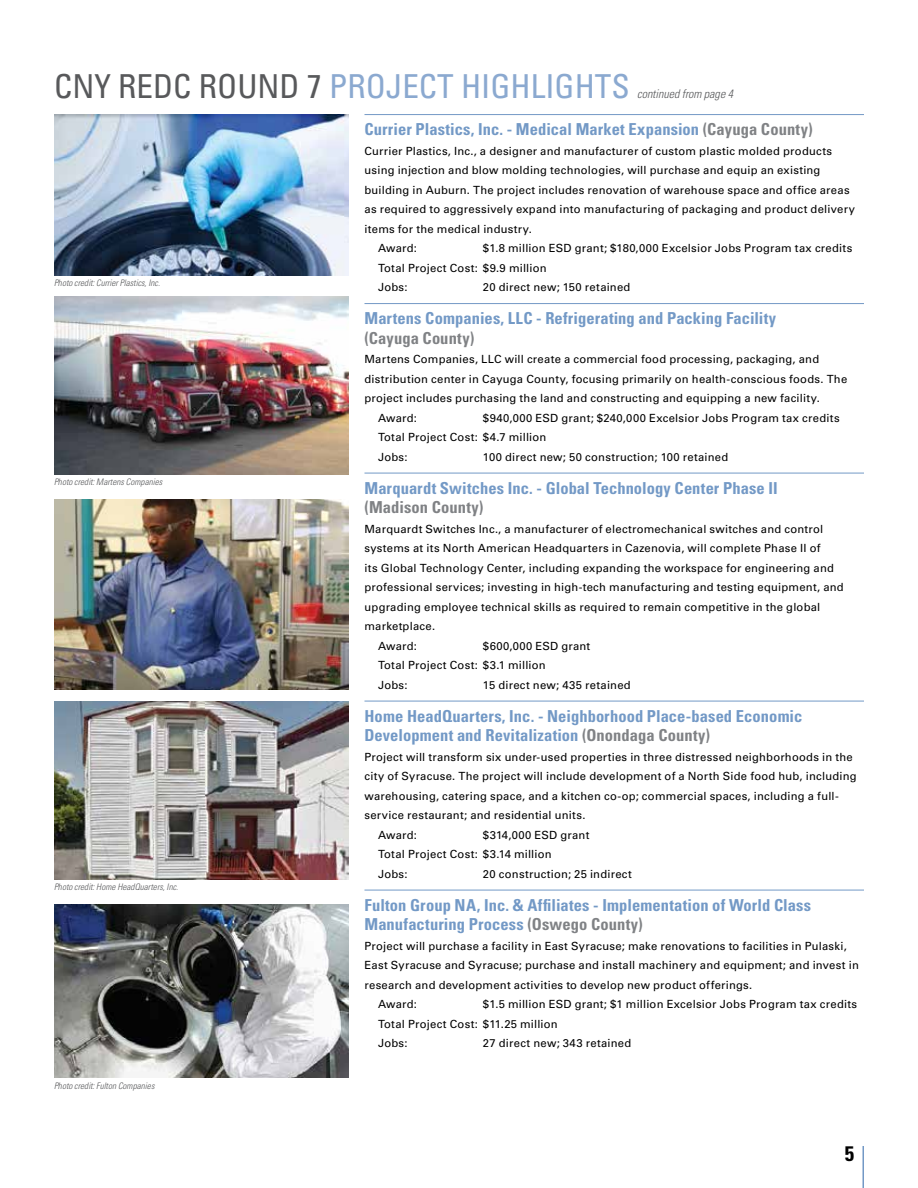
<style>
.page{position:relative;width:918px;height:1188px;background:#fff}
.page>*{position:absolute;margin:0;border:0;box-sizing:border-box;transform-origin:0 0}
.t1{font:condensed 33px "Univers LT Std";color:#8ba9d0}
.t2{font:700 condensed 21px "Univers LT Std";color:#000}
.t3{font:700 condensed 16.5px/19.5px "Univers LT Std";letter-spacing:.005em;color:#7399c6}
.t4{font:700 condensed 16.5px "Univers LT Std";letter-spacing:.005em;color:#808285}
.t5{font:italic 300 condensed 12px "Univers LT Std";color:#58595b}
.t6{font:11.25px/19.5px "Univers LT Std";letter-spacing:.02em;color:#000}
.t7{font:italic 300 condensed 9px "Univers LT Std";letter-spacing:.005em;color:#58595b}
.s1{color:#58595b}
.s2{color:#808285}
</style>
<div class="page">
<hr style="left:862px;top:1146px;width:2px;height:42px;background:#7399c6">
<hr style="left:364px;top:114px;width:500px;height:1px;background:#7399c6">
<hr style="left:364px;top:303px;width:500px;height:1px;background:#7399c6">
<hr style="left:364px;top:473px;width:500px;height:1px;background:#7399c6">
<hr style="left:364px;top:701px;width:500px;height:1px;background:#7399c6">
<hr style="left:364px;top:890px;width:500px;height:1px;background:#7399c6">
<img style="left:54px;top:297px;width:295px;height:177px">
<img style="left:54px;top:702px;width:295px;height:177px">
<img style="left:54px;top:499px;width:295px;height:191px">
<img style="left:54px;top:114px;width:295px;height:162px">
<img style="left:54px;top:904px;width:295px;height:174px">
<h1 class="t1" style="left:54px;top:66px;width:577px"><span class="s1">CNY REDC ROUND 7</span> PROJECT HIGHLIGHTS</h1>
<p class="t5" style="left:637px;top:87px;width:98px">continued from page 4</p>
<p class="t7" style="left:54px;top:277px;width:108px">Photo credit: Currier Plastics, Inc.</p>
<p class="t7" style="left:54px;top:476px;width:110px">Photo credit: Martens Companies</p>
<p class="t7" style="left:54px;top:882px;width:126px">Photo credit: Home HeadQuarters, Inc.</p>
<p class="t7" style="left:54px;top:1080px;width:102px">Photo credit: Fulton Companies</p>
<h3 class="t3" style="left:364px;top:120px;width:450px">Currier Plastics, Inc. - Medical Market Expansion <span class="s2">(Cayuga County)</span></h3>
<p class="t6" style="left:364px;top:141px;width:469px">Currier Plastics, Inc., a designer and manufacturer of custom plastic molded products</p>
<p class="t6" style="left:364px;top:161px;width:458px">using injection and blow molding technologies, will purchase and equip an existing</p>
<p class="t6" style="left:364px;top:180px;width:487px">building in Auburn. The project includes renovation of warehouse space and office areas</p>
<p class="t6" style="left:364px;top:200px;width:492px">as required to aggressively expand into manufacturing of packaging and product delivery</p>
<p class="t6" style="left:364px;top:219px;width:169px">items for the medical industry.</p>
<p class="t6" style="left:378px;top:239px;width:40px">Award:</p>
<p class="t6" style="left:378px;top:239px;width:476px;text-indent:105px">$1.8 million ESD grant; $180,000 Excelsior Jobs Program tax credits<br>Total Project Cost: $9.9 million<br>Jobs:</p>
<p class="t6" style="left:483px;top:278px;width:149px">20 direct new; 150 retained</p>
<h3 class="t3" style="left:364px;top:309px;width:413px">Martens Companies, LLC - Refrigerating and Packing Facility</h3>
<h3 class="t4" style="left:364px;top:328px;width:111px">(Cayuga County)</h3>
<p class="t6" style="left:364px;top:350px;width:456px">Martens Companies, LLC will create a commercial food processing, packaging, and</p>
<p class="t6" style="left:364px;top:369px;width:484px">distribution center in Cayuga County, focusing primarily on health-conscious foods. The</p>
<p class="t6" style="left:364px;top:389px;width:457px">project includes purchasing the land and constructing and equipping a new facility.</p>
<p class="t6" style="left:378px;top:408px;width:40px">Award:</p>
<p class="t6" style="left:378px;top:408px;width:463px;text-indent:105px">$940,000 ESD grant; $240,000 Excelsior Jobs Program tax credits<br>Total Project Cost: $4.7 million<br>Jobs:</p>
<p class="t6" style="left:483px;top:447px;width:247px">100 direct new; 50 construction; 100 retained</p>
<h3 class="t3" style="left:364px;top:478px;width:415px">Marquardt Switches Inc. - Global Technology Center Phase II</h3>
<h3 class="t4" style="left:364px;top:497px;width:120px">(Madison County)</h3>
<p class="t6" style="left:364px;top:519px;width:460px">Marquardt Switches Inc., a manufacturer of electromechanical switches and control</p>
<p class="t6" style="left:364px;top:539px;width:458px">systems at its North American Headquarters in Cazenovia, will complete Phase II of</p>
<p class="t6" style="left:364px;top:558px;width:471px">its Global Technology Center, including expanding the workspace for engineering and</p>
<p class="t6" style="left:364px;top:578px;width:481px">professional services; investing in high-tech manufacturing and testing equipment, and</p>
<p class="t6" style="left:364px;top:597px;width:457px">upgrading employee technical skills as required to remain competitive in the global</p>
<p class="t6" style="left:364px;top:617px;width:72px">marketplace.</p>
<p class="t6" style="left:378px;top:636px;width:40px">Award:</p>
<p class="t6" style="left:378px;top:636px;width:214px;text-indent:105px">$600,000 ESD grant<br>Total Project Cost: $3.1 million<br>Jobs:</p>
<p class="t6" style="left:483px;top:675px;width:149px">15 direct new; 435 retained</p>
<h3 class="t3" style="left:364px;top:706px;width:439px">Home HeadQuarters, Inc. - Neighborhood Place-based Economic<br>Development and Revitalization <span class="s2">(Onondaga County)</span></h3>
<p class="t6" style="left:364px;top:747px;width:490px">Project will transform six under-used properties in three distressed neighborhoods in the</p>
<p class="t6" style="left:364px;top:767px;width:494px">city of Syracuse. The project will include development of a North Side food hub, including</p>
<p class="t6" style="left:364px;top:786px;width:476px">warehousing, catering space, and a kitchen co-op; commercial spaces, including a full-</p>
<p class="t6" style="left:364px;top:806px;width:223px">service restaurant; and residential units.</p>
<p class="t6" style="left:378px;top:825px;width:40px">Award:</p>
<p class="t6" style="left:378px;top:825px;width:213px;text-indent:105px">$314,000 ESD grant<br>Total Project Cost: $3.14 million<br>Jobs:</p>
<p class="t6" style="left:483px;top:864px;width:150px">20 construction; 25 indirect</p>
<h3 class="t3" style="left:364px;top:895px;width:448px">Fulton Group NA, Inc. &amp; Affiliates - Implementation of World Class<br>Manufacturing Process <span class="s2">(Oswego County)</span></h3>
<p class="t6" style="left:364px;top:936px;width:484px">Project will purchase a facility in East Syracuse; make renovations to facilities in Pulaski,</p>
<p class="t6" style="left:364px;top:956px;width:496px">East Syracuse and Syracuse; purchase and install machinery and equipment; and invest in</p>
<p class="t6" style="left:364px;top:975px;width:389px">research and development activities to develop new product offerings.</p>
<p class="t6" style="left:378px;top:995px;width:40px">Award:</p>
<p class="t6" style="left:378px;top:995px;width:481px;text-indent:105px">$1.5 million ESD grant; $1 million Excelsior Jobs Program tax credits<br>Total Project Cost: $11.25 million<br>Jobs:</p>
<p class="t6" style="left:483px;top:1034px;width:150px">27 direct new; 343 retained</p>
<h2 class="t2" style="left:845px;top:1141px;width:11px">5</h2>
</div>
